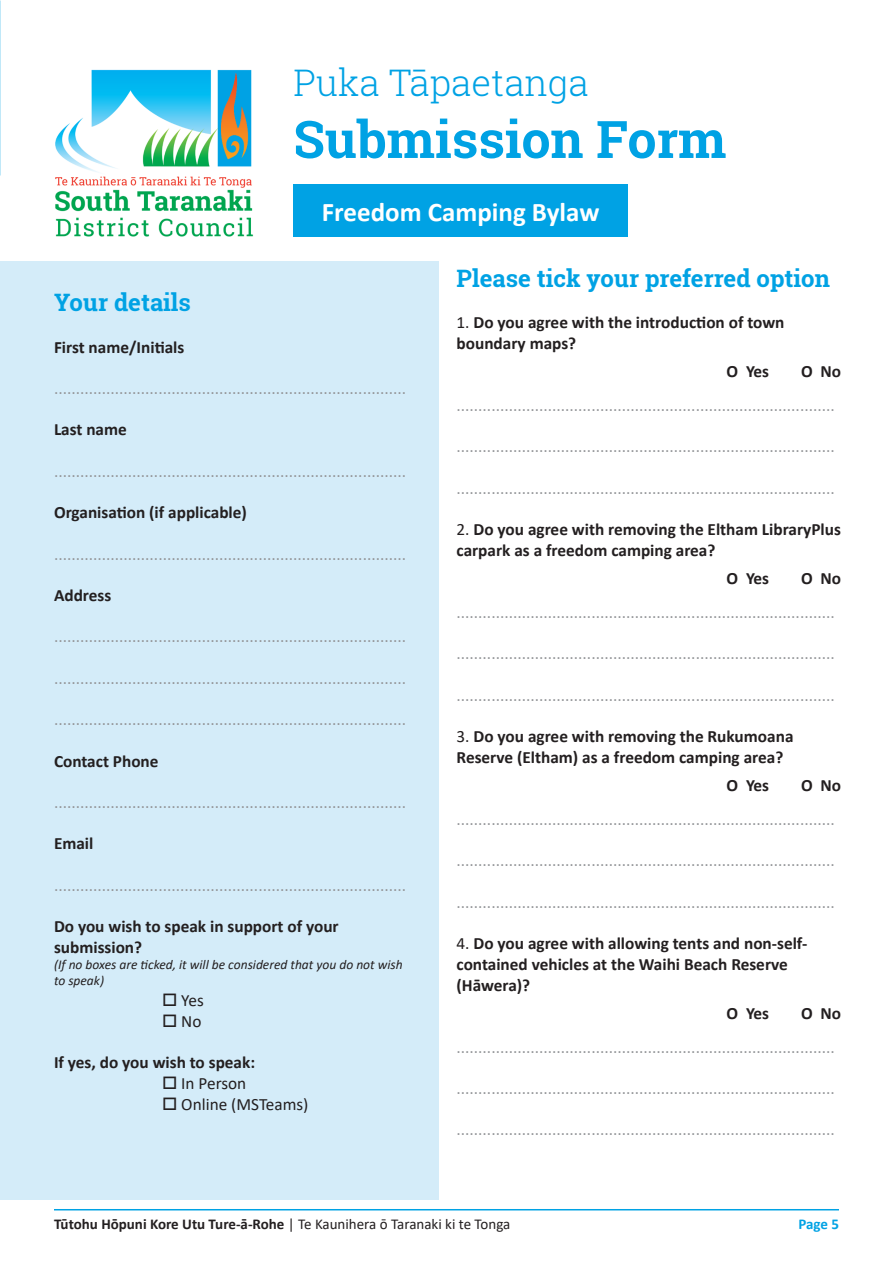
<style>
.page{position:relative;width:893px;height:1263px;background:#fff}
.page>*{position:absolute;margin:0;border:0;box-sizing:border-box;transform-origin:0 0}
.t1{font:700 51.75px "Roboto Slab";color:#00a2e4}
.t2{font:300 36.6px "Roboto Slab";color:#00a2e4}
.t3{font:700 27px "Calibri";color:#fff}
.t4{font:700 24px "Roboto Slab";color:#00a2e4}
.t5{font:17.25px "Calibri";color:#939598}
.t6{font:700 17.25px/20.7px "Calibri";color:#231f20}
.t7{font:17.25px "Calibri";color:#231f20}
.t8{font:700 15px "Calibri";color:#231f20}
.t9{font:700 15px "Calibri";color:#00a2e4}
.t10{font:italic 13.5px/16.2px "Calibri";color:#231f20}
.s1{font-weight:400}
</style>
<div class="page">
<hr style="left:54px;top:1209px;width:785px;height:1px;background:#00a2e4">
<div style="left:0;top:261px;width:439px;height:939px;background:#d4ecf9"></div>
<img style="left:55px;top:69px;width:199px;height:168px">
<div style="left:293px;top:184px;width:335px;height:53px;background:#00a2e4"></div>
<p class="t2" style="left:293px;top:58px;width:297px">Puka Tāpaetanga</p>
<p class="t1" style="left:293px;top:104px;width:434px">Submission Form</p>
<p class="t3" style="left:322px;top:193px;width:279px">Freedom Camping Bylaw</p>
<p class="t4" style="left:54px;top:286px;width:138px">Your details</p>
<p class="t6" style="left:54px;top:336px;width:132px">First name/Initials</p>
<p class="t5" style="left:54px;top:376px;width:354px">.................................................................................</p>
<p class="t6" style="left:54px;top:419px;width:74px">Last name</p>
<p class="t5" style="left:54px;top:459px;width:354px">.................................................................................</p>
<p class="t6" style="left:54px;top:502px;width:194px">Organisation (if applicable)</p>
<p class="t5" style="left:54px;top:542px;width:354px">.................................................................................</p>
<p class="t6" style="left:54px;top:585px;width:59px">Address</p>
<p class="t5" style="left:54px;top:625px;width:354px">.................................................................................</p>
<p class="t5" style="left:54px;top:666px;width:354px">.................................................................................</p>
<p class="t5" style="left:54px;top:707px;width:354px">.................................................................................</p>
<p class="t6" style="left:54px;top:750px;width:106px">Contact Phone</p>
<p class="t5" style="left:54px;top:790px;width:354px">.................................................................................</p>
<p class="t6" style="left:54px;top:833px;width:41px">Email</p>
<p class="t5" style="left:54px;top:873px;width:354px">.................................................................................</p>
<p class="t6" style="left:54px;top:916px;width:286px">Do you wish to speak in support of your submission?</p>
<p class="t10" style="left:54px;top:956px;width:350px">(If no boxes are ticked, it will be considered that you do not wish to speak)</p>
<p class="t7" style="left:162px;top:988px;width:43px">□ Yes</p>
<p class="t7" style="left:162px;top:1009px;width:41px">□ No</p>
<p class="t6" style="left:54px;top:1052px;width:203px">If yes, do you wish to speak:</p>
<p class="t7" style="left:162px;top:1071px;width:86px">□ In Person</p>
<p class="t7" style="left:162px;top:1092px;width:148px">□ Online (MSTeams)</p>
<p class="t4" style="left:457px;top:261px;width:375px">Please tick your preferred option</p>
<p class="t6" style="left:457px;top:312px;width:329px"><span class="s1">1.</span> Do you agree with the introduction of town boundary maps?</p>
<p class="t6" style="left:727px;top:361px;width:44px">O Yes</p>
<p class="t6" style="left:801px;top:361px;width:42px">O No</p>
<p class="t5" style="left:457px;top:393px;width:380px">.......................................................................................</p>
<p class="t5" style="left:457px;top:435px;width:380px">.......................................................................................</p>
<p class="t5" style="left:457px;top:476px;width:380px">.......................................................................................</p>
<p class="t6" style="left:457px;top:519px;width:386px"><span class="s1">2.</span> Do you agree with removing the Eltham LibraryPlus carpark as a freedom camping area?</p>
<p class="t6" style="left:727px;top:568px;width:44px">O Yes</p>
<p class="t6" style="left:801px;top:568px;width:42px">O No</p>
<p class="t5" style="left:457px;top:600px;width:380px">.......................................................................................</p>
<p class="t5" style="left:457px;top:642px;width:380px">.......................................................................................</p>
<p class="t5" style="left:457px;top:683px;width:380px">.......................................................................................</p>
<p class="t6" style="left:457px;top:726px;width:338px"><span class="s1">3.</span> Do you agree with removing the Rukumoana<br>Reserve (Eltham) as a freedom camping area?</p>
<p class="t6" style="left:727px;top:775px;width:44px">O Yes</p>
<p class="t6" style="left:801px;top:775px;width:42px">O No</p>
<p class="t5" style="left:457px;top:807px;width:380px">.......................................................................................</p>
<p class="t5" style="left:457px;top:849px;width:380px">.......................................................................................</p>
<p class="t5" style="left:457px;top:890px;width:380px">.......................................................................................</p>
<p class="t6" style="left:457px;top:933px;width:352px"><span class="s1">4.</span> Do you agree with allowing tents and non-self&shy;contained vehicles at the Waihi Beach Reserve (Hāwera)?</p>
<p class="t6" style="left:727px;top:1002px;width:44px">O Yes</p>
<p class="t6" style="left:801px;top:1002px;width:42px">O No</p>
<p class="t5" style="left:457px;top:1035px;width:380px">.......................................................................................</p>
<p class="t5" style="left:457px;top:1076px;width:380px">.......................................................................................</p>
<p class="t5" style="left:457px;top:1118px;width:380px">.......................................................................................</p>
<p class="t8" style="left:54px;top:1214px;width:458px">Tūtohu Hōpuni Kore Utu Ture-ā-Rohe <span class="s1">| Te Kaunihera ō Taranaki ki te Tonga</span></p>
<p class="t9" style="left:798px;top:1214px;width:42px">Page 5</p>
</div>
